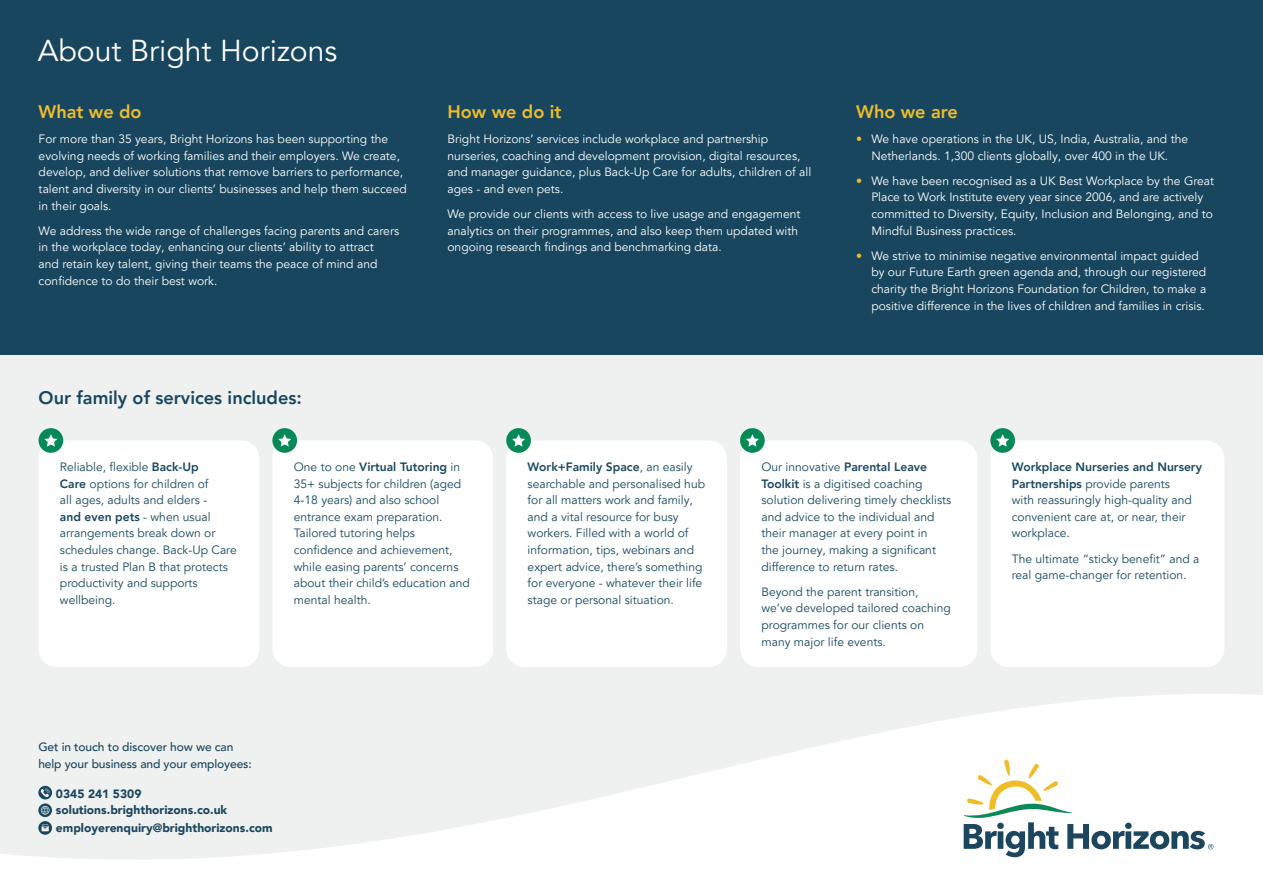
<style>
.page{position:relative;width:1263px;height:893px;background:#18465e}
.page>*{position:absolute;margin:0;border:0;box-sizing:border-box;transform-origin:0 0}
.t1{font:30.15px "Avenir LT Pro";color:#fff}
.t2{font:800 18.15px "Avenir LT Pro";color:#18465e}
.t3{font:800 18.15px "Avenir LT Pro";color:#f1be2a}
.t4{font:12.15px/16.6px "Avenir LT Pro";color:#fff}
.t5{font:12.15px/16.6px "Avenir LT Pro";color:#17485e}
.t6{font:900 12px/16.6px "Avenir LT Pro";color:#1b465e}
.t7{font:500 12px/16.8px "Avenir LT Pro";letter-spacing:-.01em;color:#1b465e}
.s1{color:#f1be2a}
.s2{font-weight:800}
</style>
<div class="page">
<div style="left:0;top:355px;width:1263px;height:518px;background:#eff0f0"></div>
<svg style="left:0;top:694px;width:1263px;height:199px;fill:#f8f9f9"></svg>
<svg style="left:964px;top:759px;width:252px;height:98px"></svg>
<div style="left:39px;top:440px;width:220px;height:227px;background:#fff;border-radius:18px"></div>
<div style="left:39px;top:428px;width:24px;height:25px;background:#058956;border-radius:50%"></div>
<svg style="left:44px;top:434px;width:13px;height:13px"></svg>
<div style="left:272px;top:440px;width:221px;height:227px;background:#fff;border-radius:18px"></div>
<div style="left:272px;top:428px;width:25px;height:25px;background:#058956;border-radius:50%"></div>
<svg style="left:278px;top:434px;width:13px;height:13px"></svg>
<div style="left:506px;top:440px;width:221px;height:227px;background:#fff;border-radius:18px"></div>
<div style="left:506px;top:428px;width:25px;height:25px;background:#058956;border-radius:50%"></div>
<svg style="left:512px;top:434px;width:13px;height:13px"></svg>
<div style="left:740px;top:440px;width:237px;height:227px;background:#fff;border-radius:18px"></div>
<div style="left:740px;top:428px;width:25px;height:25px;background:#058956;border-radius:50%"></div>
<svg style="left:746px;top:434px;width:13px;height:13px"></svg>
<div style="left:990px;top:440px;width:234px;height:227px;background:#fff;border-radius:18px"></div>
<div style="left:990px;top:428px;width:25px;height:25px;background:#058956;border-radius:50%"></div>
<svg style="left:996px;top:434px;width:13px;height:13px"></svg>
<svg style="left:38px;top:786px;width:14px;height:49px"></svg>
<h1 class="t1" style="left:38px;top:33px;width:301px">About Bright Horizons</h1>
<h2 class="t3" style="left:39px;top:101px;width:104px">What we do</h2>
<p class="t4" style="left:39px;top:131px;width:370px">For more than 35 years, Bright Horizons has been supporting the evolving needs of working families and their employers. We create, develop, and deliver solutions that remove barriers to performance, talent and diversity in our clients’ businesses and help them succeed in their goals.</p>
<p class="t4" style="left:39px;top:222px;width:362px">We address the wide range of challenges facing parents and carers in the workplace today, enhancing our clients’ ability to attract<br>and retain key talent, giving their teams the peace of mind and confidence to do their best work.</p>
<h2 class="t3" style="left:447px;top:101px;width:116px">How we do it</h2>
<p class="t4" style="left:447px;top:131px;width:365px">Bright Horizons’ services include workplace and partnership nurseries, coaching and development provision, digital resources, and manager guidance, plus Back-Up Care for adults, children of all ages - and even pets.</p>
<p class="t4" style="left:447px;top:206px;width:355px">We provide our clients with access to live usage and engagement analytics on their programmes, and also keep them updated with ongoing research findings and benchmarking data.</p>
<h2 class="t2" style="left:39px;top:387px;width:265px">Our family of services includes:</h2>
<h2 class="t3" style="left:856px;top:101px;width:103px">Who we are</h2>
<p class="t4" style="left:856px;top:131px;width:333px;text-align:center"><span class="s1">•</span> We have operations in the UK, US, India, Australia, and the<br>Netherlands. 1,300 clients globally, over 400 in the UK.</p>
<p class="t4" style="left:871px;top:173px;width:344px;text-indent:-15px"><span class="s1">•</span> We have been recognised as a UK Best Workplace by the Great Place to Work Institute every year since 2006, and are actively committed to Diversity, Equity, Inclusion and Belonging, and to Mindful Business practices.</p>
<p class="t4" style="left:871px;top:248px;width:336px;text-indent:-15px"><span class="s1">•</span> We strive to minimise negative environmental impact guided by our Future Earth green agenda and, through our registered charity the Bright Horizons Foundation for Children, to make a positive difference in the lives of children and families in crisis.</p>
<p class="t5" style="left:60px;top:459px;width:178px">Reliable, flexible <span class="s2">Back-Up<br>Care</span> options for children of<br>all ages, adults and elders -<br><span class="s2">and even pets</span> - when usual arrangements break down or schedules change. Back-Up Care is a trusted Plan B that protects productivity and supports wellbeing.</p>
<p class="t5" style="left:294px;top:459px;width:178px">One to one <span class="s2">Virtual Tutoring</span> in<br>35+ subjects for children (aged<br>4-18 years) and also school entrance exam preparation.<br>Tailored tutoring helps confidence and achievement, while easing parents’ concerns about their child’s education and mental health.</p>
<p class="t5" style="left:528px;top:459px;width:179px"><span class="s2">Work+Family Space</span>, an easily searchable and personalised hub for all matters work and family, and a vital resource for busy workers. Filled with a world of information, tips, webinars and expert advice, there’s something for everyone - whatever their life stage or personal situation.</p>
<p class="t5" style="left:761px;top:459px;width:191px">Our innovative <span class="s2">Parental Leave<br>Toolkit</span> is a digitised coaching solution delivering timely checklists and advice to the individual and their manager at every point in<br>the journey, making a significant difference to return rates.</p>
<p class="t5" style="left:761px;top:584px;width:191px">Beyond the parent transition, we’ve developed tailored coaching programmes for our clients on many major life events.</p>
<p class="t7" style="left:38px;top:739px;width:215px">Get in touch to discover how we can help your business and your employees:</p>
<p class="t6" style="left:56px;top:785px;width:173px">0345 241 5309 solutions.brighthorizons.co.uk</p>
<p class="t6" style="left:56px;top:820px;width:218px">employerenquiry@brighthorizons.com</p>
<p class="t5" style="left:1012px;top:459px;width:192px"><span class="s2">Workplace Nurseries and Nursery<br>Partnerships</span> provide parents<br>with reassuringly high-quality and convenient care at, or near, their workplace.</p>
<p class="t5" style="left:1012px;top:550px;width:189px">The ultimate “sticky benefit” and a real game-changer for retention.</p>
</div>
